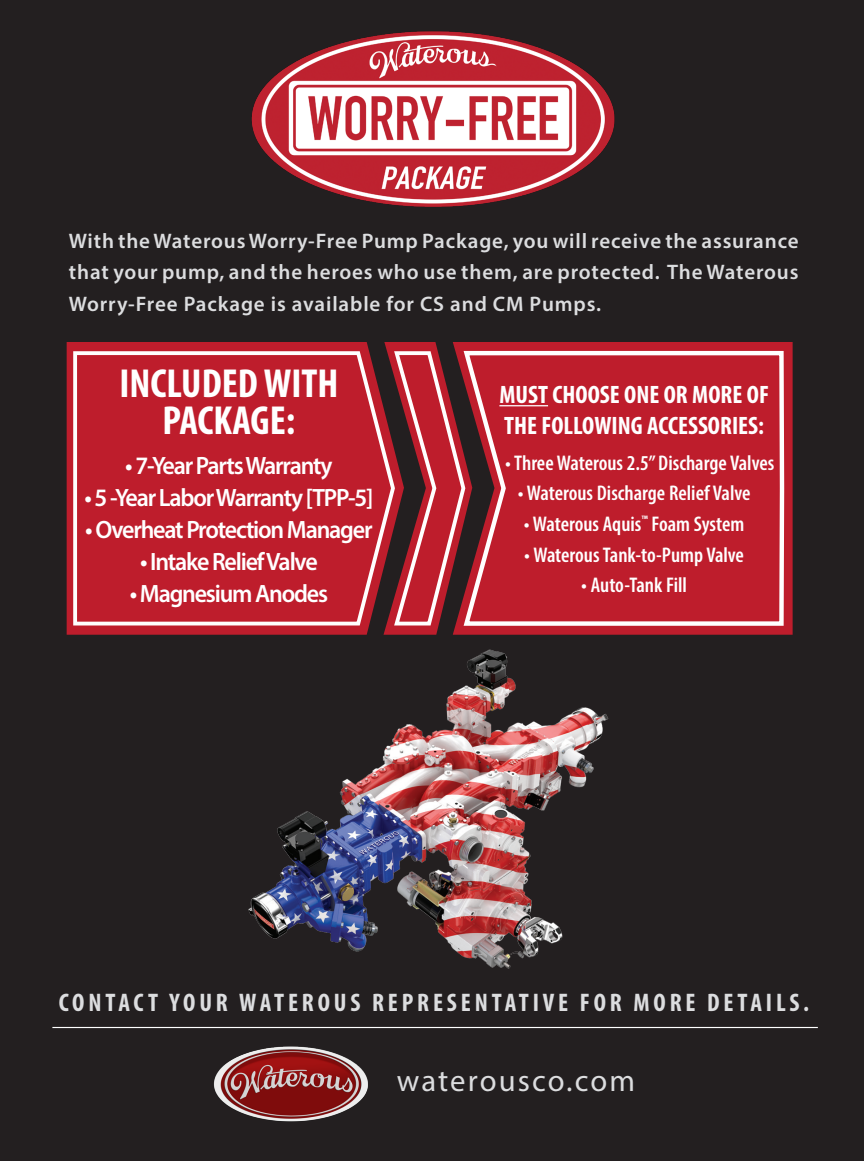
<style>
.page{position:relative;width:864px;height:1161px;background:#231f20}
.page>*{position:absolute;margin:0;border:0;box-sizing:border-box;transform-origin:0 0}
.t1{font:700 condensed 40.8px/37.3px "Myriad Pro";color:#fff;text-align:center}
.t2{font:30.75px "Myriad Pro";letter-spacing:.065em;color:#dcdddf}
.t3{font:700 condensed 25.5px "Myriad Pro";letter-spacing:.15em;color:#dcdddf}
.t4{font:700 condensed 25.35px/30.6px "Myriad Pro";color:#fff}
.t5{font:600 25.2px "Myriad Pro";letter-spacing:-.05em;color:#fff;scale:.96 1}
.t6{font:600 condensed 21.3px "Myriad Pro";color:#fff}
.t7{font:600 21px/31.5px "Myriad Pro";letter-spacing:.04em;color:#dcdddf;text-align:justify}
</style>
<div class="page">
<hr style="left:52px;top:1027px;width:766px;height:1px;background:#fff">
<img style="left:214px;top:1046px;width:154px;height:76px">
<img style="left:251px;top:31px;width:364px;height:176px">
<img style="left:248px;top:649px;width:361px;height:320px">
<svg style="left:67px;top:342px;width:317px;height:293px;fill:#be1d2c"></svg>
<svg style="left:71px;top:349px;width:313px;height:278px"></svg>
<svg style="left:384px;top:342px;width:69px;height:293px"></svg>
<svg style="left:453px;top:342px;width:340px;height:293px;fill:#be1d2c"></svg>
<svg style="left:461px;top:349px;width:325px;height:280px"></svg>
<hr style="left:499px;top:405px;width:49px;height:1px;background:#fff">
<p class="t7" style="left:69px;top:224px;width:731px">With the Waterous Worry-Free Pump Package, you will receive the assurance that your pump, and the heroes who use them, are protected. The Waterous Worry-Free Package is available for CS and CM Pumps.</p>
<h1 class="t1" style="left:119px;top:363px;width:221px">INCLUDED WITH<br>PACKAGE:</h1>
<p class="t5" style="left:125px;top:449px;width:217px">• 7-Year Parts Warranty</p>
<p class="t5" style="left:85px;top:481px;width:302px">• 5 -Year Labor Warranty [TPP-5]</p>
<p class="t5" style="left:85px;top:513px;width:301px">• Overheat Protection Manager</p>
<p class="t5" style="left:140px;top:545px;width:187px">• Intake Relief Valve</p>
<p class="t5" style="left:130px;top:577px;width:208px">• Magnesium Anodes</p>
<p class="t4" style="left:499px;top:379px;width:271px">MUST CHOOSE ONE OR MORE OF<br>THE FOLLOWING ACCESSORIES:</p>
<p class="t6" style="left:505px;top:450px;width:271px">• Three Waterous 2.5” Discharge Valves</p>
<p class="t6" style="left:518px;top:480px;width:234px">• Waterous Discharge Relief Valve</p>
<p class="t6" style="left:524px;top:511px;width:222px">• Waterous Aquis<sup>™</sup> Foam System</p>
<p class="t6" style="left:524px;top:541px;width:221px">• Waterous Tank-to-Pump Valve</p>
<p class="t6" style="left:581px;top:572px;width:107px">• Auto-Tank Fill</p>
<p class="t3" style="left:59px;top:986px;width:752px">CONTACT YOUR WATEROUS REPRESENTATIVE FOR MORE DETAILS.</p>
<h2 class="t2" style="left:397px;top:1062px;width:240px">waterousco.com</h2>
</div>
